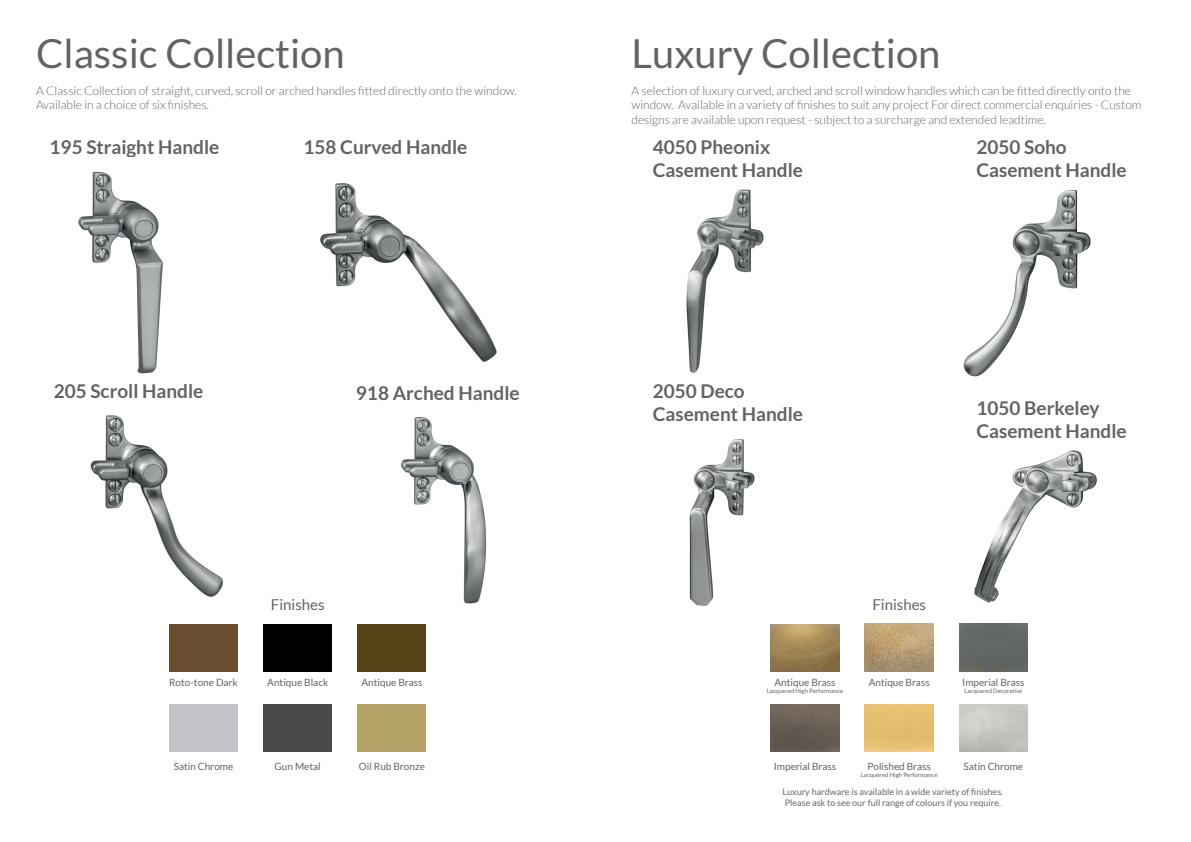
<style>
.page{position:relative;width:1191px;height:842px;background:#fff}
.page>*{position:absolute;margin:0;border:0;box-sizing:border-box;transform-origin:0 0}
.t1{font:40px "Lato";color:#636366}
.t2{font:700 19px/22.8px "Lato";color:#636366}
.t3{font:15px "Lato";color:#636366}
.t4{font:300 12px/14.4px "Lato";color:#636366}
.t5{font:10px "Lato";color:#636366}
.t6{font:9px/10.8px "Lato";color:#67676a}
.t7{font:6px "Lato";color:#636366}
</style>
<div class="page">
<img style="left:320px;top:183px;width:177px;height:179px">
<img style="left:78px;top:171px;width:85px;height:203px">
<img style="left:90px;top:415px;width:133px;height:182px">
<img style="left:401px;top:417px;width:86px;height:187px">
<img style="left:686px;top:189px;width:78px;height:184px">
<img style="left:963px;top:190px;width:128px;height:187px">
<img style="left:689px;top:439px;width:66px;height:167px">
<img style="left:974px;top:450px;width:123px;height:153px">
<div style="left:169px;top:704px;width:69px;height:47px;background:#c2c3c6"></div>
<div style="left:263px;top:704px;width:69px;height:47px;background:#494a4b"></div>
<div style="left:169px;top:624px;width:69px;height:47px;background:#6b4d32"></div>
<div style="left:263px;top:624px;width:69px;height:47px;background:#000"></div>
<div style="left:357px;top:624px;width:69px;height:47px;background:#554317"></div>
<div style="left:357px;top:704px;width:69px;height:47px;background:#b5a266"></div>
<img style="left:770px;top:704px;width:69px;height:47px">
<img style="left:770px;top:624px;width:69px;height:47px">
<img style="left:865px;top:624px;width:68px;height:47px">
<div style="left:959px;top:624px;width:68px;height:47px;background:#636667"></div>
<h1 class="t1" style="left:36px;top:31px;width:310px">Classic Collection</h1>
<h1 class="t1" style="left:631px;top:31px;width:310px">Luxury Collection</h1>
<p class="t4" style="left:36px;top:84px;width:482px">A Classic Collection of straight, curved, scroll or arched handles fitted directly onto the window.<br>Available in a choice of six finishes.</p>
<h2 class="t2" style="left:50px;top:136px;width:171px">195 Straight Handle</h2>
<h2 class="t2" style="left:303px;top:136px;width:165px">158 Curved Handle</h2>
<p class="t4" style="left:631px;top:84px;width:511px">A selection of luxury curved, arched and scroll window handles which can be fitted directly onto the window. Available in a variety of finishes to suit any project For direct commercial enquiries - Custom designs are available upon request - subject to a surcharge and extended leadtime.</p>
<h2 class="t2" style="left:653px;top:136px;width:152px">4050 Pheonix<br>Casement Handle</h2>
<h2 class="t2" style="left:976px;top:136px;width:152px">2050 Soho<br>Casement Handle</h2>
<h2 class="t2" style="left:54px;top:380px;width:151px">205 Scroll Handle</h2>
<h2 class="t2" style="left:356px;top:381px;width:165px">918 Arched Handle</h2>
<h2 class="t2" style="left:653px;top:380px;width:152px">2050 Deco<br>Casement Handle</h2>
<h2 class="t2" style="left:976px;top:396px;width:152px">1050 Berkeley<br>Casement Handle</h2>
<p class="t3" style="left:271px;top:596px;width:55px">Finishes</p>
<p class="t3" style="left:872px;top:596px;width:55px">Finishes</p>
<p class="t5" style="left:169px;top:676px;width:70px">Roto-tone Dark</p>
<p class="t5" style="left:267px;top:676px;width:62px">Antique Black</p>
<p class="t5" style="left:361px;top:676px;width:63px">Antique Brass</p>
<p class="t5" style="left:774px;top:676px;width:63px">Antique Brass</p>
<p class="t7" style="left:766px;top:687px;width:78px">Lacquered High Performance</p>
<p class="t5" style="left:868px;top:676px;width:62px">Antique Brass</p>
<p class="t5" style="left:962px;top:676px;width:64px">Imperial Brass</p>
<p class="t7" style="left:964px;top:687px;width:59px">Lacquered Decorative</p>
<p class="t5" style="left:174px;top:761px;width:61px">Satin Chrome</p>
<p class="t5" style="left:275px;top:761px;width:48px">Gun Metal</p>
<p class="t5" style="left:359px;top:761px;width:68px">Oil Rub Bronze</p>
<p class="t5" style="left:774px;top:761px;width:64px">Imperial Brass</p>
<p class="t5" style="left:963px;top:761px;width:61px">Satin Chrome</p>
<p class="t5" style="left:867px;top:761px;width:65px">Polished Brass</p>
<p class="t7" style="left:861px;top:772px;width:78px">Lacquered High Performance</p>
<p class="t6" style="left:782px;top:786px;width:222px">Luxury hardware is available in a wide variety of finishes.<br>Please ask to see our full range of colours if you require.</p>
</div>
